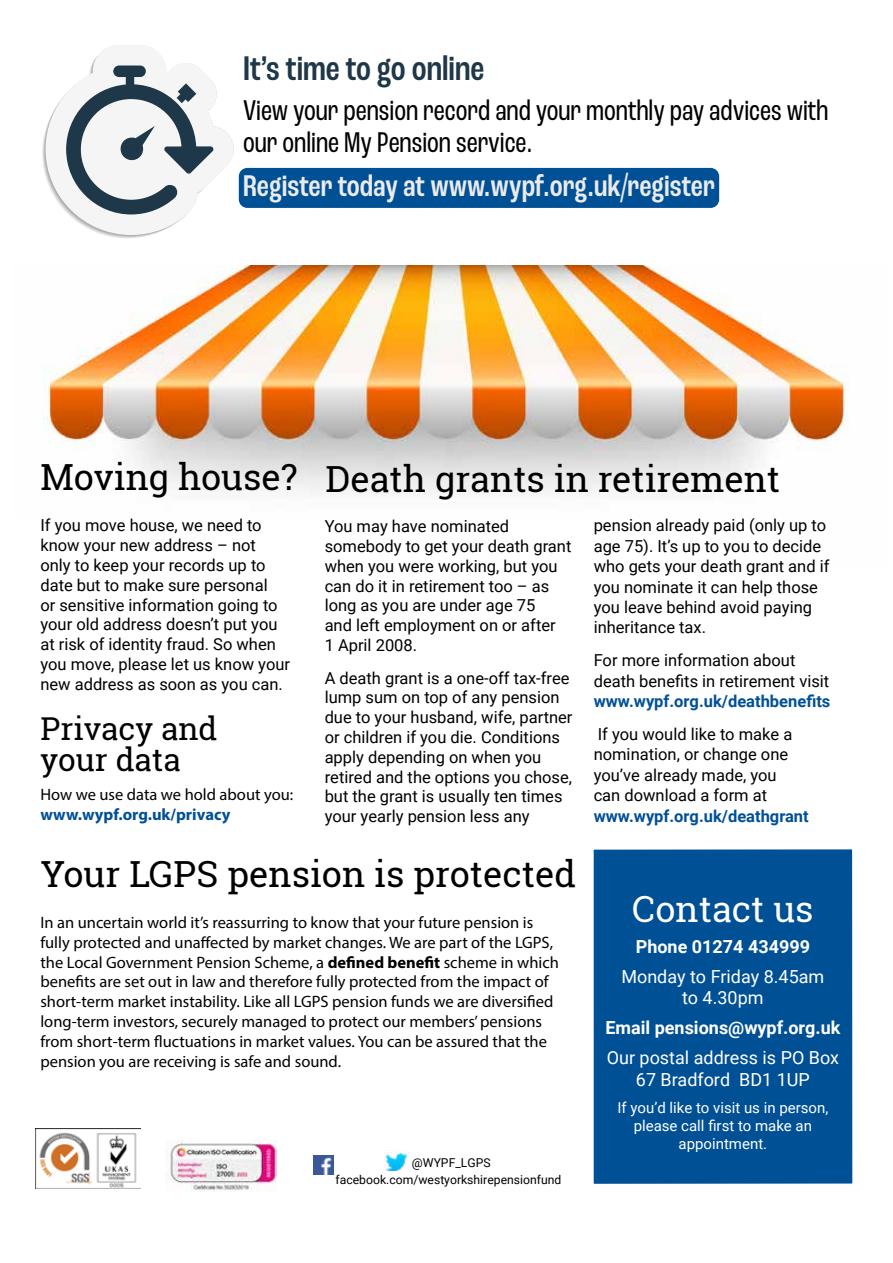
<style>
.page{position:relative;width:893px;height:1263px;background:#fff}
.page>*{position:absolute;margin:0;border:0;box-sizing:border-box;transform-origin:0 0}
.t1{font:36px "Roboto Slab";color:#000}
.t2{font:500 condensed 36px "Roc Grotesk";color:#1f3849}
.t3{font:36px "Roboto Slab";color:#fff}
.t4{font:500 condensed 31.5px "Roc Grotesk";color:#ebebeb}
.t5{font:31.5px/31.5px "Roboto Slab";color:#000}
.t6{font:condensed 30px/31.5px "Roc Grotesk";color:#000}
.t7{font:18px/21.6px "Roboto";color:#fff;text-align:center}
.t8{font:700 18px "Roboto";color:#fff}
.t9{font:16.5px/19.8px "Roboto";color:#000}
.t10{font:16.5px/19.8px "Myriad Pro";color:#000}
.t11{font:15px/18px "Roboto";color:#fff;text-align:center}
.t12{font:12.15px "Roboto";color:#000}
.s1{font-weight:700;color:#005096}
.s2{font-weight:700}
</style>
<div class="page">
<img style="left:43px;top:265px;width:719px;height:227px">
<img style="left:762px;top:330px;width:87px;height:121px">
<div style="left:589px;top:845px;width:268px;height:343px;background:#005096"></div>
<div style="left:585px;top:840px;width:276px;height:353px;border:9px solid #fff"></div>
<div style="left:239px;top:168px;width:480px;height:40px;background:#005096;border-radius:9px"></div>
<svg style="left:42px;top:45px;width:192px;height:193px"></svg>
<img style="left:384px;top:1150px;width:25px;height:20px">
<img style="left:314px;top:1155px;width:19px;height:20px">
<img style="left:35px;top:1128px;width:105px;height:61px">
<img style="left:166px;top:1140px;width:111px;height:52px">
<p class="t2" style="left:243px;top:47px;width:243px">It’s time to go online</p>
<p class="t6" style="left:243px;top:95px;width:587px">View your pension record and your monthly pay advices with our online My Pension service.</p>
<p class="t4" style="left:243px;top:167px;width:473px">Register today at www.wypf.org.uk/register</p>
<p class="t1" style="left:40px;top:453px;width:259px">Moving house?</p>
<p class="t9" style="left:40px;top:515px;width:251px">If you move house, we need to know your new address – not only to keep your records up to date but to make sure personal<br>or sensitive information going to your old address doesn’t put you at risk of identity fraud. So when you move, please let us know your new address as soon as you can.</p>
<p class="t5" style="left:40px;top:712px;width:179px">Privacy and your data</p>
<p class="t10" style="left:40px;top:784px;width:254px">How we use data we hold about you: <span class="s1">www.wypf.org.uk/privacy</span></p>
<p class="t1" style="left:40px;top:849px;width:537px">Your LGPS pension is protected</p>
<p class="t10" style="left:40px;top:912px;width:520px">In an uncertain world it’s reassurring to know that your future pension is fully protected and unaffected by market changes. We are part of the LGPS, the Local Government Pension Scheme, a <span class="s2">defined benefit</span> scheme in which benefits are set out in law and therefore fully protected from the impact of short‑term market instability. Like all LGPS pension funds we are diversified long-term investors, securely managed to protect our members’ pensions from short‑term fluctuations in market values. You can be assured that the pension you are receiving is safe and sound.</p>
<p class="t1" style="left:325px;top:454px;width:456px">Death grants in retirement</p>
<p class="t9" style="left:325px;top:516px;width:248px">You may have nominated somebody to get your death grant when you were working, but you can do it in retirement too – as long as you are under age 75<br>and left employment on or after<br>1 April 2008.</p>
<p class="t9" style="left:325px;top:667px;width:249px">A death grant is a one-off tax-free lump sum on top of any pension due to your husband, wife, partner or children if you die. Conditions apply depending on when you retired and the options you chose, but the grant is usually ten times your yearly pension less any</p>
<p class="t9" style="left:594px;top:515px;width:237px;line-height:20.4px">pension already paid (only up to age 75). It’s up to you to decide who gets your death grant and if you nominate it can help those you leave behind avoid paying inheritance tax.</p>
<p class="t9" style="left:594px;top:650px;width:238px;line-height:20.4px">For more information about death benefits in retirement visit <span class="s1">www.wypf.org.uk/deathbenefits</span></p>
<p class="t9" style="left:594px;top:723px;width:217px;line-height:20.4px">If you would like to make a nomination, or change one you’ve already made, you<br>can download a form at <span class="s1">www.wypf.org.uk/deathgrant</span></p>
<p class="t3" style="left:632px;top:885px;width:183px">Contact us</p>
<p class="t8" style="left:636px;top:933px;width:176px">Phone 01274 434999</p>
<p class="t7" style="left:621px;top:965px;width:204px">Monday to Friday 8.45am to 4.30pm</p>
<p class="t8" style="left:605px;top:1015px;width:237px">Email pensions@wypf.org.uk</p>
<p class="t7" style="left:607px;top:1046px;width:234px">Our postal address is PO Box<br>67 Bradford BD1 1UP</p>
<p class="t11" style="left:617px;top:1098px;width:212px">If you’d like to visit us in person, please call first to make an appointment.</p>
<p class="t12" style="left:412px;top:1154px;width:80px">@WYPF_LGPS</p>
<p class="t12" style="left:336px;top:1171px;width:227px">facebook.com/westyorkshirepensionfund</p>
</div>
